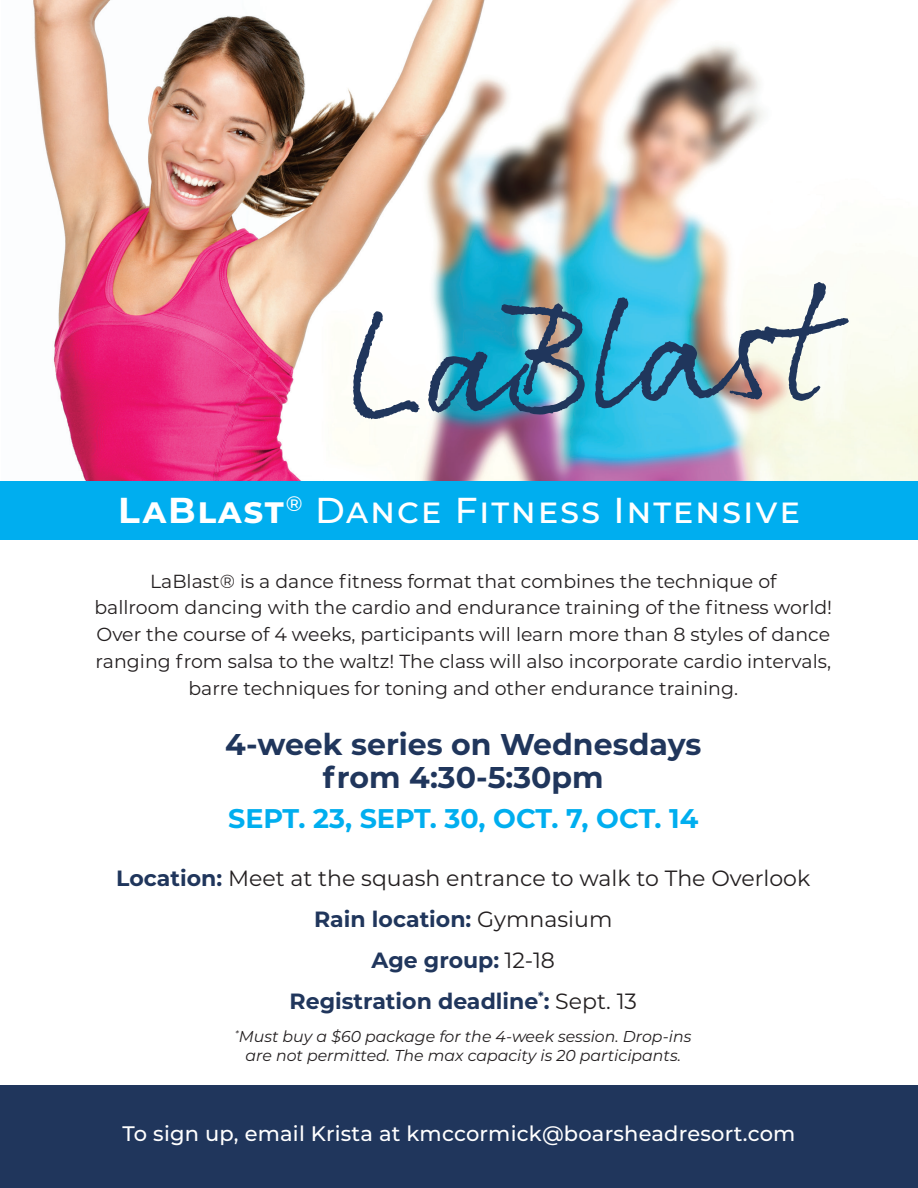
<style>
.page{position:relative;width:918px;height:1188px;background:#fff}
.page>*{position:absolute;margin:0;border:0;box-sizing:border-box;transform-origin:0 0}
.t1{font:162.45px "Rollerscript Rough";color:#20365c}
.t2{font:500 36px "Montserrat";letter-spacing:.05em;color:#fff}
.t3{font:700 30px/33px "Montserrat";color:#20365c;text-align:center}
.t4{font:700 27px "Montserrat";color:#00aeef}
.t5{font:22.05px/41px "Montserrat";color:#231f20;text-align:center}
.t6{font:500 21px "Montserrat";letter-spacing:.01em;color:#fff}
.t7{font:18.9px/26.8px "Montserrat";color:#231f20;text-align:center}
.t8{font:italic 15.75px/18.9px "Montserrat";color:#231f20;text-align:center}
.s1{font-weight:700}
.s2{font-weight:700;color:#20365c}
</style>
<div class="page">
<img style="left:2px;top:0;width:916px;height:482px">
<div style="left:1px;top:1085px;width:917px;height:103px;background:#20365c"></div>
<div style="left:0;top:482px;width:918px;height:58px;background:#00aeef"></div>
<h1 class="t1" style="left:341px;top:266px;width:478px;rotate:-3deg">LaBlas t</h1>
<h2 class="t2" style="left:118px;top:485px;width:683px"><span class="s1">LaBlast</span><sup>®</sup> Dance Fitness Intensive</h2>
<p class="t7" style="left:94px;top:567px;width:739px">LaBlast®️ is a dance fitness format that combines the technique of<br>ballroom dancing with the cardio and endurance training of the fitness world!<br>Over the course of 4 weeks, participants will learn more than 8 styles of dance ranging from salsa to the waltz! The class will also incorporate cardio intervals, barre techniques for toning and other endurance training.</p>
<h3 class="t3" style="left:225px;top:726px;width:478px">4-week series on Wednesdays from 4:30-5:30pm</h3>
<h3 class="t4" style="left:228px;top:799px;width:472px">SEPT. 23, SEPT. 30, OCT. 7, OCT. 14</h3>
<p class="t5" style="left:116px;top:857px;width:696px"><span class="s2">Location:</span> Meet at the squash entrance to walk to The Overlook <span class="s2">Rain location:</span> Gymnasium<br><span class="s2">Age group:</span> 12-18<br><span class="s2">Registration deadline</span><sup>*</sup><span class="s2">:</span> Sept. 13</p>
<p class="t8" style="left:235px;top:1026px;width:458px"><sup>*</sup>Must buy a $60 package for the 4-week session. Drop-ins are not permitted. The max capacity is 20 participants.</p>
<p class="t6" style="left:123px;top:1119px;width:674px">To sign up, email Krista at kmccormick@boarsheadresort.com</p>
</div>
